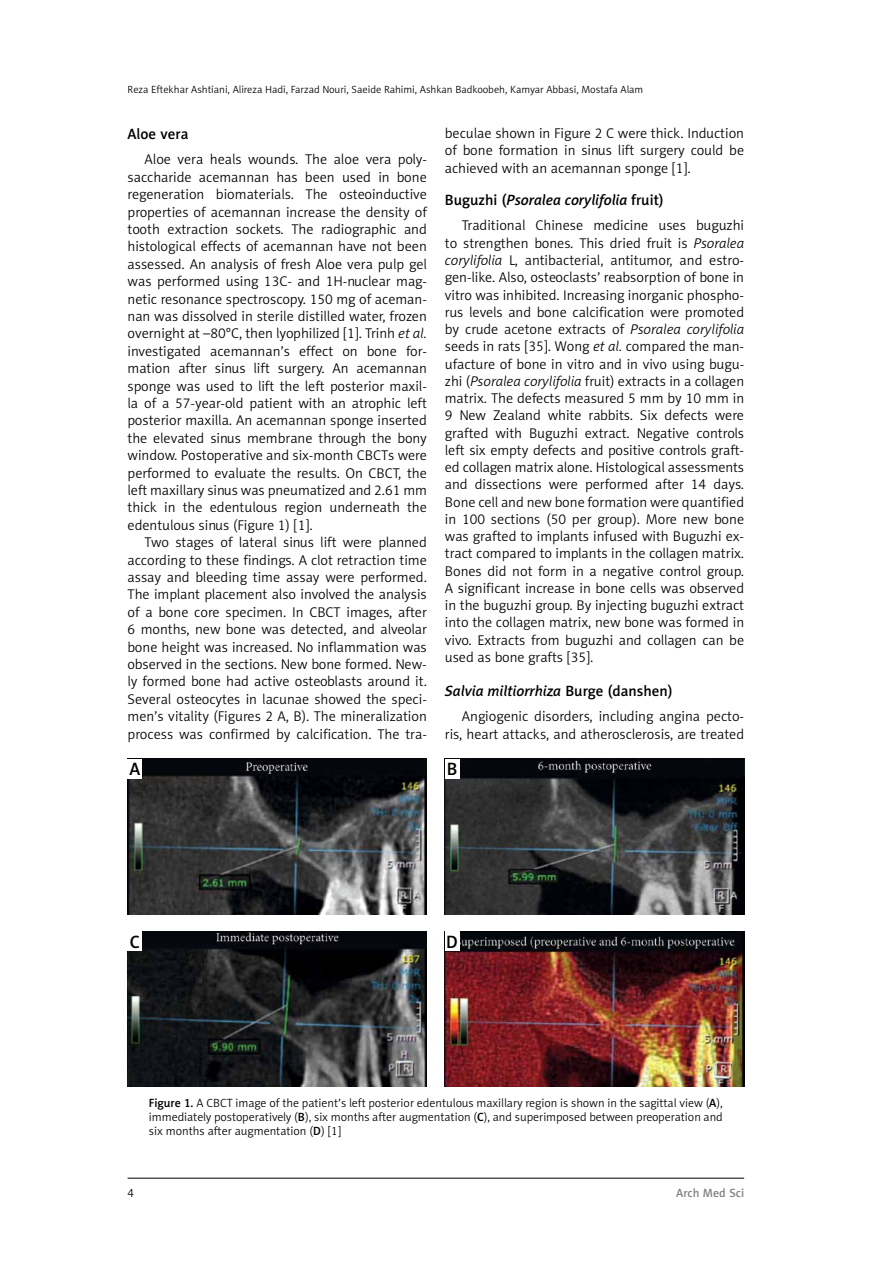
<style>
.page{position:relative;width:893px;height:1263px;background:#fff}
.page>*{position:absolute;margin:0;border:0;box-sizing:border-box;transform-origin:0 0}
.t1{font:18px "Naomi Sans EFN Medium";color:#000}
.t2{font:italic 15px "Naomi Sans EFN Medium";color:#000}
.t3{font:15px "Naomi Sans EFN Medium";color:#000}
.t4{font:14.25px/17.4px "Naomi Sans EFN Light";color:#000;text-align:justify}
.t5{font:12px/14.4px "Naomi Sans EFN Light";color:#000;text-align:justify}
.t6{font:12px "Naomi Sans EFN Medium";color:#808285}
.t7{font:10.5px "Naomi Sans EFN Light";color:#000}
.s1{font-style:italic}
.s2{font-style:normal}
.s3{font-family:"Naomi Sans EFN Medium"}
</style>
<div class="page">
<hr style="left:128px;top:1178px;width:616px;height:1px;background:#000">
<img style="left:128px;top:759px;width:299px;height:155px">
<img style="left:128px;top:931px;width:299px;height:156px">
<img style="left:445px;top:759px;width:299px;height:155px">
<img style="left:445px;top:931px;width:299px;height:156px">
<div style="left:128px;top:759px;width:14px;height:20px;background:#fff"></div>
<div style="left:128px;top:931px;width:14px;height:20px;background:#fff"></div>
<div style="left:445px;top:759px;width:14px;height:20px;background:#fff"></div>
<div style="left:445px;top:931px;width:14px;height:20px;background:#fff"></div>
<p class="t7" style="left:128px;top:83px;width:517px">Reza Eftekhar Ashtiani, Alireza Hadi, Farzad Nouri, Saeide Rahimi, Ashkan Badkoobeh, Kamyar Abbasi, Mostafa Alam</p>
<p class="t3" style="left:128px;top:124px;width:62px">Aloe vera</p>
<p class="t4" style="left:128px;top:151px;width:301px;text-indent:17px">Aloe vera heals wounds. The aloe vera poly&shy;saccharide acemannan has been used in bone regeneration biomaterials. The osteoinductive properties of acemannan increase the density of tooth extraction sockets. The radiographic and histological effects of acemannan have not been assessed. An analysis of fresh Aloe vera pulp gel was performed using 13C- and 1H-nuclear mag&shy;netic resonance spectroscopy. 150 mg of aceman&shy;nan was dissolved in sterile distilled water, frozen overnight at –80°C, then lyophilized [1]. Trinh <span class="s1">et al. </span>investigated acemannan’s effect on bone for&shy;mation after sinus lift surgery. An acemannan sponge was used to lift the left posterior maxil&shy;la of a 57-year-old patient with an atrophic left posterior maxilla. An acemannan sponge inserted the elevated sinus membrane through the bony window. Postoperative and six-month CBCTs were performed to evaluate the results. On CBCT, the left maxillary sinus was pneumatized and 2.61 mm thick in the edentulous region underneath the edentulous sinus (Figure 1) [1].</p>
<p class="t4" style="left:128px;top:534px;width:301px;text-indent:17px">Two stages of lateral sinus lift were planned according to these findings. A clot retraction time assay and bleeding time assay were performed.<br>The implant placement also involved the analysis of a bone core specimen. In CBCT images, after 6 months, new bone was detected, and alveolar bone height was increased. No inflammation was observed in the sections. New bone formed. New&shy;ly formed bone had active osteoblasts around it.<br>Several osteocytes in lacunae showed the speci&shy;men’s vitality (Figures 2 A, B). The mineralization process was confirmed by calcification. The tra-</p>
<p class="t1" style="left:129px;top:758px;width:12px">A</p>
<p class="t4" style="left:445px;top:125px;width:301px">beculae shown in Figure 2 C were thick. Induction of bone formation in sinus lift surgery could be achieved with an acemannan sponge [1].</p>
<p class="t2" style="left:445px;top:191px;width:220px"><span class="s2">Buguzhi (</span>Psoralea corylifolia <span class="s2">fruit)</span></p>
<p class="t4" style="left:445px;top:217px;width:301px;text-indent:17px">Traditional Chinese medicine uses buguzhi to strengthen bones. This dried fruit is <span class="s1">Psoralea corylifolia</span> L, antibacterial, antitumor, and estro&shy;gen-like. Also, osteoclasts’ reabsorption of bone in vitro was inhibited. Increasing inorganic phospho&shy;rus levels and bone calcification were promoted by crude acetone extracts of <span class="s1">Psoralea corylifolia </span>seeds in rats [35]. Wong <span class="s1">et al.</span> compared the man&shy;ufacture of bone in vitro and in vivo using bugu&shy;zhi (<span class="s1">Psoralea corylifolia</span> fruit) extracts in a collagen matrix. The defects measured 5 mm by 10 mm in 9 New Zealand white rabbits. Six defects were grafted with Buguzhi extract. Negative controls left six empty defects and positive controls graft&shy;ed collagen matrix alone. Histological assessments and dissections were performed after 14 days.<br>Bone cell and new bone formation were quantified in 100 sections (50 per group). More new bone was grafted to implants infused with Buguzhi ex&shy;tract compared to implants in the collagen matrix.<br>Bones did not form in a negative control group.<br>A significant increase in bone cells was observed in the buguzhi group. By injecting buguzhi extract into the collagen matrix, new bone was formed in vivo. Extracts from buguzhi and collagen can be used as bone grafts [35].</p>
<p class="t2" style="left:445px;top:682px;width:229px">Salvia miltiorrhiza <span class="s2">Burge (danshen)</span></p>
<p class="t4" style="left:445px;top:708px;width:301px;text-align:right">Angiogenic disorders, including angina pecto&shy;ris, heart attacks, and atherosclerosis, are treated</p>
<p class="t1" style="left:447px;top:758px;width:12px">B</p>
<p class="t1" style="left:130px;top:931px;width:12px">C</p>
<p class="t1" style="left:446px;top:931px;width:13px">D</p>
<p class="t5" style="left:149px;top:1095px;width:576px"><span class="s3">Figure 1.</span> A CBCT image of the patient’s left posterior edentulous maxillary region is shown in the sagittal view (<span class="s3">A</span>), immediately postoperatively (<span class="s3">B</span>), six months after augmentation (<span class="s3">C</span>), and superimposed between preoperation and six months after augmentation (<span class="s3">D</span>) [1]</p>
<p class="t5" style="left:128px;top:1186px;width:8px">4</p>
<p class="t6" style="left:676px;top:1186px;width:69px">Arch Med Sci</p>
</div>
